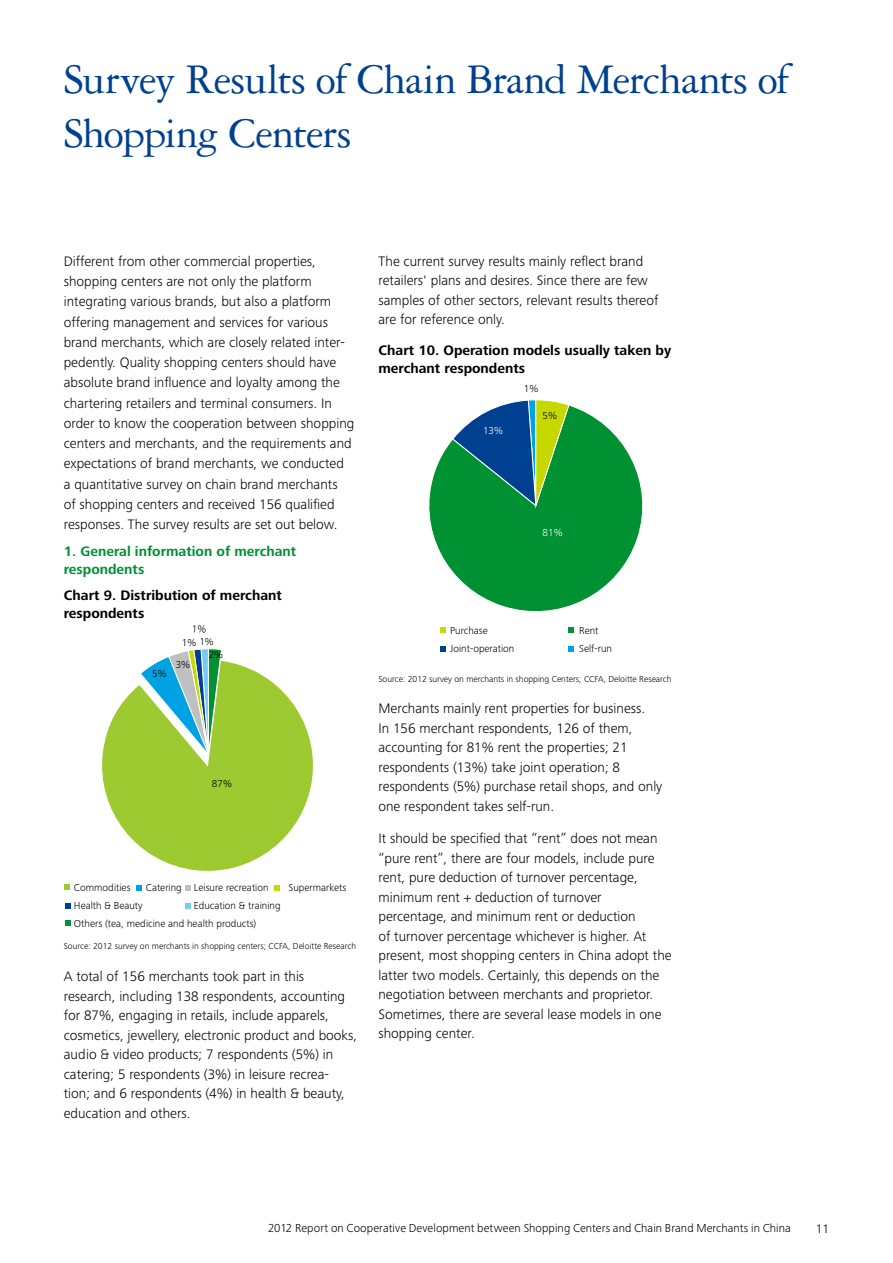
<style>
.page{position:relative;width:893px;height:1263px;background:#fff}
.page>*{position:absolute;margin:0;border:0;box-sizing:border-box;transform-origin:0 0}
.t1{font:45px/54px "Garamond 3 LT Std";letter-spacing:-.025em;color:#004091}
.t2{font:300 14.25px/19.5px "Frutiger Next Pro";color:#000}
.t3{font:700 14.25px/18px "Frutiger Next Pro";color:#000}
.t4{font:700 14.25px/18px "Frutiger Next Pro";color:#009133}
.t5{font:300 12.75px "Frutiger Next Pro";color:#000}
.t6{font:300 12px "Frutiger Next Pro";letter-spacing:.005em;color:#000}
.t7{font:300 10.5px/18px "Frutiger Next Pro";color:#000}
.t8{font:300 10.5px "Frutiger Next Pro";color:#fff}
.t9{font:300 9px "Frutiger Next Pro";color:#000}
</style>
<div class="page">
<svg style="left:101px;top:660px;width:213px;height:212px"></svg>
<svg style="left:139px;top:648px;width:83px;height:108px"></svg>
<svg style="left:64px;top:884px;width:6px;height:6px"></svg>
<svg style="left:136px;top:885px;width:6px;height:6px"></svg>
<svg style="left:185px;top:885px;width:6px;height:6px"></svg>
<svg style="left:274px;top:885px;width:6px;height:6px"></svg>
<svg style="left:65px;top:903px;width:5px;height:6px"></svg>
<svg style="left:185px;top:903px;width:6px;height:6px"></svg>
<svg style="left:65px;top:920px;width:5px;height:6px"></svg>
<svg style="left:440px;top:627px;width:6px;height:6px"></svg>
<svg style="left:568px;top:627px;width:6px;height:6px"></svg>
<svg style="left:440px;top:646px;width:6px;height:5px"></svg>
<svg style="left:568px;top:646px;width:6px;height:5px"></svg>
<svg style="left:428px;top:406px;width:215px;height:206px"></svg>
<svg style="left:452px;top:399px;width:118px;height:108px;background:#3c8c6c"></svg>
<h1 class="t1" style="left:64px;top:52px;width:727px">Survey Results of Chain Brand Merchants of<br>Shopping Centers</h1>
<p class="t2" style="left:64px;top:251px;width:292px;line-height:20.2px">Different from other commercial properties, shopping centers are not only the platform integrating various brands, but also a platform offering management and services for various brand merchants, which are closely related inter&shy;pedently. Quality shopping centers should have absolute brand influence and loyalty among the chartering retailers and terminal consumers. In order to know the cooperation between shopping centers and merchants, and the requirements and expectations of brand merchants, we conducted<br>a quantitative survey on chain brand merchants<br>of shopping centers and received 156 qualified responses. The survey results are set out below.</p>
<p class="t4" style="left:64px;top:542px;width:234px">1. General information of merchant respondents</p>
<p class="t3" style="left:64px;top:586px;width:220px">Chart 9. Distribution of merchant respondents</p>
<p class="t7" style="left:182px;top:633px;width:34px">1% 1%</p>
<p class="t7" style="left:152px;top:665px;width:16px">5%</p>
<p class="t7" style="left:176px;top:655px;width:16px">3%</p>
<p class="t7" style="left:209px;top:645px;width:16px">2%</p>
<p class="t7" style="left:212px;top:775px;width:22px">87%</p>
<p class="t7" style="left:74px;top:878px;width:58px">Commodities</p>
<p class="t7" style="left:146px;top:878px;width:124px">Catering Leisure recreation</p>
<p class="t7" style="left:288px;top:878px;width:59px">Supermarkets</p>
<p class="t7" style="left:74px;top:896px;width:70px">Health &amp; Beauty</p>
<p class="t7" style="left:74px;top:896px;width:208px;text-indent:120px">Education &amp; training<br>Others (tea, medicine and health products)</p>
<p class="t9" style="left:64px;top:941px;width:294px">Source: 2012 survey on merchants in shopping centers; CCFA, Deloitte Research</p>
<p class="t2" style="left:64px;top:967px;width:295px">A total of 156 merchants took part in this research, including 138 respondents, accounting for 87%, engaging in retails, include apparels, cosmetics, jewellery, electronic product and books, audio &amp; video products; 7 respondents (5%) in catering; 5 respondents (3%) in leisure recrea&shy;tion; and 6 respondents (4%) in health &amp; beauty, education and others.</p>
<p class="t2" style="left:378px;top:251px;width:281px">The current survey results mainly reflect brand retailers' plans and desires. Since there are few samples of other sectors, relevant results thereof are for reference only.</p>
<p class="t3" style="left:378px;top:341px;width:294px">Chart 10. Operation models usually taken by merchant respondents</p>
<p class="t7" style="left:524px;top:380px;width:16px">1%</p>
<p class="t8" style="left:483px;top:424px;width:22px">13%</p>
<p class="t7" style="left:543px;top:406px;width:16px">5%</p>
<p class="t8" style="left:543px;top:527px;width:22px">81%</p>
<p class="t7" style="left:450px;top:621px;width:39px">Purchase</p>
<p class="t7" style="left:579px;top:621px;width:21px">Rent</p>
<p class="t7" style="left:450px;top:639px;width:66px">Joint-operation</p>
<p class="t7" style="left:579px;top:639px;width:34px">Self-run</p>
<p class="t9" style="left:378px;top:673px;width:295px">Source: 2012 survey on merchants in shopping Centers; CCFA, Deloitte Research</p>
<p class="t2" style="left:378px;top:699px;width:285px">Merchants mainly rent properties for business.<br>In 156 merchant respondents, 126 of them, accounting for 81% rent the properties; 21 respondents (13%) take joint operation; 8 respondents (5%) purchase retail shops, and only one respondent takes self-run.</p>
<p class="t2" style="left:378px;top:828px;width:295px">It should be specified that “rent” does not mean “pure rent”, there are four models, include pure rent, pure deduction of turnover percentage, minimum rent + deduction of turnover percentage, and minimum rent or deduction<br>of turnover percentage whichever is higher. At present, most shopping centers in China adopt the latter two models. Certainly, this depends on the negotiation between merchants and proprietor.<br>Sometimes, there are several lease models in one shopping center.</p>
<p class="t6" style="left:268px;top:1221px;width:524px">2012 Report on Cooperative Development between Shopping Centers and Chain Brand Merchants in China</p>
<p class="t5" style="left:816px;top:1221px;width:15px">11</p>
</div>
